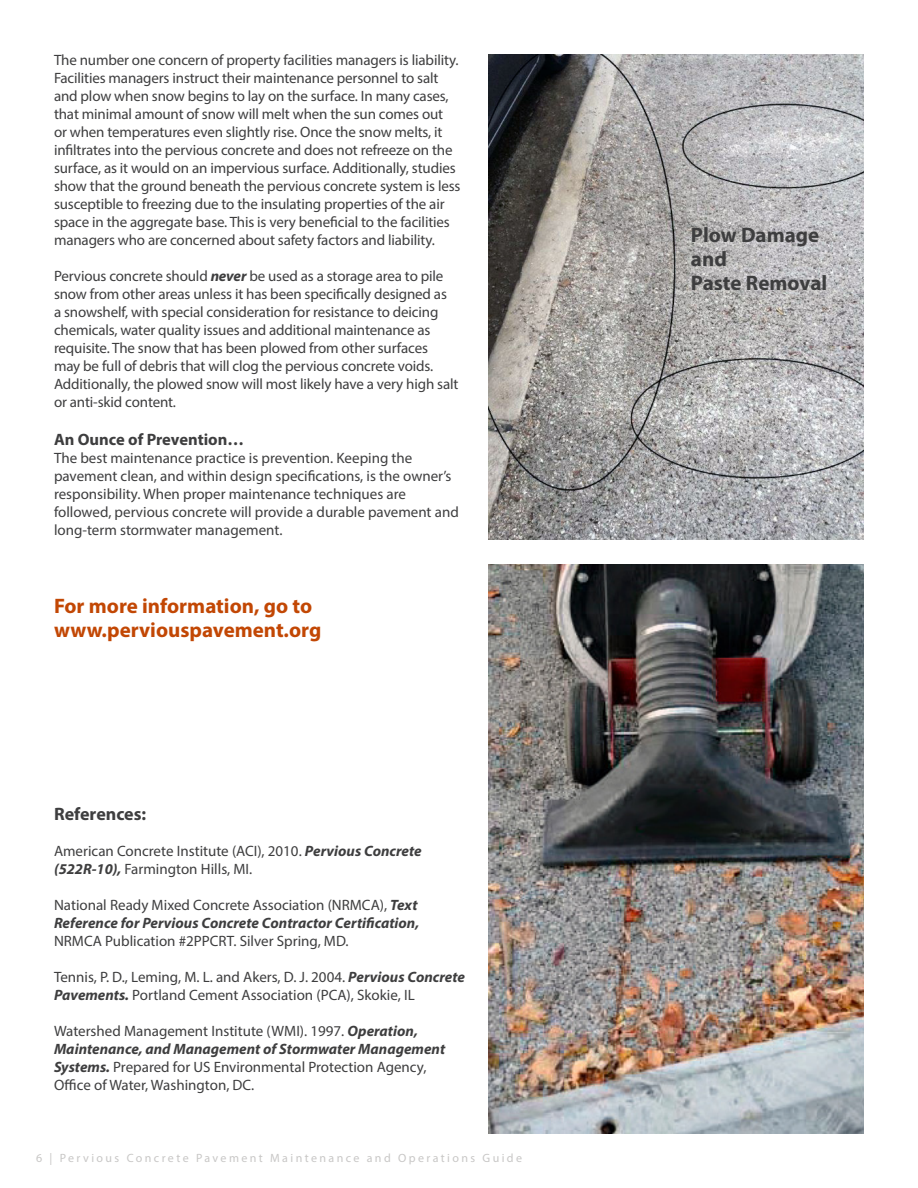
<style>
.page{position:relative;width:918px;height:1188px;background:#fff}
.page>*{position:absolute;margin:0;border:0;box-sizing:border-box;transform-origin:0 0}
.t1{font:700 21px/24px "Myriad Pro";color:#c24704}
.t2{font:700 21px/24px "Myriad Pro";color:#3e3e3f}
.t3{font:700 18px "Myriad Pro";color:#3e3e3f}
.t4{font:700 16.5px "Myriad Pro";color:#3e3e3f}
.t5{font:15px/18px "Myriad Pro";letter-spacing:-.01em;color:#3e3e3f}
.t6{font:italic 700 15px/18px "Myriad Pro";color:#3e3e3f}
.t7{font:12px "Myriad Pro";letter-spacing:.2em;color:#c8c7c6}
.s1{font-weight:700;font-style:italic}
.s2{font-weight:400;font-style:normal}
</style>
<div class="page">
<img style="left:489px;top:54px;width:375px;height:486px">
<img style="left:489px;top:564px;width:375px;height:570px">
<p class="t5" style="left:54px;top:51px;width:408px">The number one concern of property facilities managers is liability.<br>Facilities managers instruct their maintenance personnel to salt and plow when snow begins to lay on the surface. In many cases, that minimal amount of snow will melt when the sun comes out<br>or when temperatures even slightly rise. Once the snow melts, it infiltrates into the pervious concrete and does not refreeze on the surface, as it would on an impervious surface. Additionally, studies show that the ground beneath the pervious concrete system is less susceptible to freezing due to the insulating properties of the air space in the aggregate base. This is very beneficial to the facilities managers who are concerned about safety factors and liability.</p>
<p class="t5" style="left:54px;top:267px;width:406px">Pervious concrete should <span class="s1">never</span> be used as a storage area to pile snow from other areas unless it has been specifically designed as<br>a snowshelf, with special consideration for resistance to deicing chemicals, water quality issues and additional maintenance as requisite. The snow that has been plowed from other surfaces<br>may be full of debris that will clog the pervious concrete voids.<br>Additionally, the plowed snow will most likely have a very high salt or anti-skid content.</p>
<p class="t4" style="left:54px;top:428px;width:191px">An Ounce of Prevention…</p>
<p class="t5" style="left:54px;top:448px;width:406px">The best maintenance practice is prevention. Keeping the pavement clean, and within design specifications, is the owner’s responsibility. When proper maintenance techniques are followed, pervious concrete will provide a durable pavement and long-term stormwater management.</p>
<h1 class="t1" style="left:54px;top:593px;width:269px">For more information, go to www.perviouspavement.org</h1>
<p class="t3" style="left:54px;top:802px;width:94px">References:</p>
<p class="t5" style="left:54px;top:841px;width:369px">American Concrete Institute (ACI), 2010. <span class="s1">Pervious Concrete (522R-10),</span> Farmington Hills, MI.</p>
<p class="t6" style="left:54px;top:895px;width:367px"><span class="s2">National Ready Mixed Concrete Association (NRMCA),</span> Text<br>Reference for Pervious Concrete Contractor Certification,</p>
<p class="t5" style="left:54px;top:931px;width:296px">NRMCA Publication #2PPCRT. Silver Spring, MD.</p>
<p class="t5" style="left:54px;top:967px;width:413px">Tennis, P. D., Leming, M. L. and Akers, D. J. 2004. <span class="s1">Pervious Concrete<br>Pavements.</span> Portland Cement Association (PCA), Skokie, IL</p>
<p class="t5" style="left:54px;top:1021px;width:393px">Watershed Management Institute (WMI). 1997. <span class="s1">Operation, Maintenance, and Management of Stormwater Management Systems.</span> Prepared for US Environmental Protection Agency, Office of Water, Washington, DC.</p>
<p class="t7" style="left:36px;top:1151px;width:488px">6 | Pervious Concrete Pavement Maintenance and Operations Guide</p>
<h1 class="t2" style="left:691px;top:222px;width:138px">Plow Damage and<br>Paste Removal</h1>
</div>
